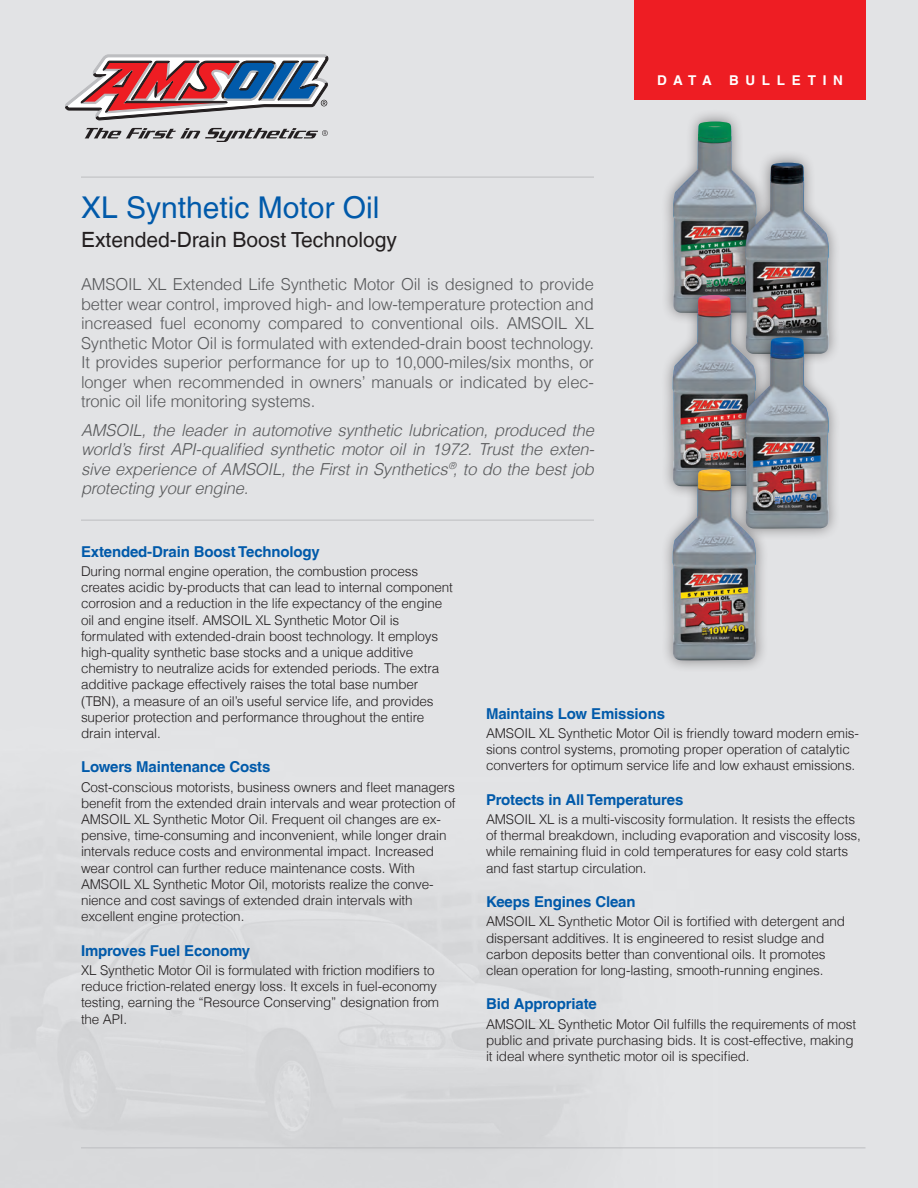
<style>
.page{position:relative;width:918px;height:1188px;background:#fff}
.page>*{position:absolute;margin:0;border:0;box-sizing:border-box;transform-origin:0 0}
.t1{font:30px "Helvetica LT";color:#015aaa}
.t2{font:21px "Helvetica LT";color:#231f20}
.t3{font:300 16.5px/19.5px "Helvetica LT";letter-spacing:-.01em;color:#57585a;text-align:justify}
.t4{font:italic 300 16.5px/19.5px "Helvetica LT";letter-spacing:-.01em;color:#57585a;text-align:justify}
.t5{font:700 15px "Helvetica LT";letter-spacing:-.01em;color:#015aaa}
.t6{font:300 13.5px/16.2px "Helvetica LT";letter-spacing:-.01em;color:#231f20}
.t7{font:700 13.5px "Helvetica LT";letter-spacing:.5em;color:#fff}
</style>
<div class="page">
<svg style="left:65px;top:55px;width:263px;height:87px;background:#b099a2"></svg>
<hr style="left:81px;top:520px;width:513px;height:1px;background:#bcbdc0">
<hr style="left:81px;top:1148px;width:785px;height:1px;background:#bcbdc0">
<hr style="left:81px;top:177px;width:513px;height:1px;background:#bcbdc0">
<div style="left:634px;top:0;width:232px;height:100px;background:#ee1d23"></div>
<div style="left:661px;top:109px;width:108px;height:216px;background:#231f20;opacity:.5"></div>
<img style="left:673px;top:122px;width:83px;height:161px">
<div style="left:733px;top:150px;width:108px;height:216px;background:#231f20;opacity:.5"></div>
<img style="left:746px;top:163px;width:83px;height:162px">
<div style="left:660px;top:283px;width:108px;height:216px;background:#231f20;opacity:.5"></div>
<img style="left:673px;top:295px;width:83px;height:162px">
<div style="left:733px;top:325px;width:108px;height:216px;background:#231f20;opacity:.5"></div>
<img style="left:746px;top:337px;width:83px;height:192px">
<div style="left:660px;top:457px;width:108px;height:216px;background:#231f20;opacity:.5"></div>
<img style="left:673px;top:469px;width:83px;height:191px">
<h1 class="t1" style="left:81px;top:190px;width:300px">XL Synthetic Motor Oil</h1>
<h2 class="t2" style="left:81px;top:227px;width:318px">Extended-Drain Boost Technology</h2>
<p class="t3" style="left:81px;top:274px;width:515px">AMSOIL XL Extended Life Synthetic Motor Oil is designed to provide better wear control, improved high- and low-temperature protection and increased fuel economy compared to conventional oils. AMSOIL XL Synthetic Motor Oil is formulated with extended-drain boost technology.<br>It provides superior performance for up to 10,000-miles/six months, or longer when recommended in owners’ manuals or indicated by elec&shy;tronic oil life monitoring systems.</p>
<p class="t4" style="left:81px;top:420px;width:515px">AMSOIL, the leader in automotive synthetic lubrication, produced the world’s first API-qualified synthetic motor oil in 1972. Trust the exten&shy;sive experience of AMSOIL, the First in Synthetics<sup>®</sup>, to do the best job protecting your engine.</p>
<p class="t7" style="left:657px;top:72px;width:56px">DATA</p>
<p class="t7" style="left:729px;top:72px;width:115px">BULLETIN</p>
<p class="t5" style="left:81px;top:542px;width:240px">Extended-Drain Boost Technology</p>
<p class="t6" style="left:81px;top:563px;width:373px">During normal engine operation, the combustion process creates acidic by-products that can lead to internal component corrosion and a reduction in the life expectancy of the engine oil and engine itself. AMSOIL XL Synthetic Motor Oil is formulated with extended-drain boost technology. It employs high-quality synthetic base stocks and a unique additive chemistry to neutralize acids for extended periods. The extra additive package effectively raises the total base number (TBN), a measure of an oil’s useful service life, and provides superior protection and performance throughout the entire drain interval.</p>
<p class="t5" style="left:81px;top:758px;width:191px">Lowers Maintenance Costs</p>
<p class="t6" style="left:81px;top:779px;width:376px">Cost-conscious motorists, business owners and fleet managers benefit from the extended drain intervals and wear protection of AMSOIL XL Synthetic Motor Oil. Frequent oil changes are ex&shy;pensive, time-consuming and inconvenient, while longer drain intervals reduce costs and environmental impact. Increased wear control can further reduce maintenance costs. With AMSOIL XL Synthetic Motor Oil, motorists realize the conve&shy;nience and cost savings of extended drain intervals with excellent engine protection.</p>
<p class="t5" style="left:81px;top:941px;width:171px">Improves Fuel Economy</p>
<p class="t6" style="left:81px;top:962px;width:360px">XL Synthetic Motor Oil is formulated with friction modifiers to reduce friction-related energy loss. It excels in fuel-economy testing, earning the “Resource Conserving” designation from the API.</p>
<p class="t5" style="left:486px;top:704px;width:181px">Maintains Low Emissions</p>
<p class="t6" style="left:486px;top:725px;width:374px">AMSOIL XL Synthetic Motor Oil is friendly toward modern emis&shy;sions control systems, promoting proper operation of catalytic converters for optimum service life and low exhaust emissions.</p>
<p class="t5" style="left:486px;top:790px;width:199px">Protects in All Temperatures</p>
<p class="t6" style="left:486px;top:811px;width:377px">AMSOIL XL is a multi-viscosity formulation. It resists the effects of thermal breakdown, including evaporation and viscosity loss, while remaining fluid in cold temperatures for easy cold starts and fast startup circulation.</p>
<p class="t5" style="left:486px;top:893px;width:151px">Keeps Engines Clean</p>
<p class="t6" style="left:486px;top:913px;width:361px">AMSOIL XL Synthetic Motor Oil is fortified with detergent and dispersant additives. It is engineered to resist sludge and carbon deposits better than conventional oils. It promotes clean operation for long-lasting, smooth-running engines.</p>
<p class="t5" style="left:486px;top:995px;width:112px">Bid Appropriate</p>
<p class="t6" style="left:486px;top:1016px;width:372px">AMSOIL XL Synthetic Motor Oil fulfills the requirements of most public and private purchasing bids. It is cost-effective, making it ideal where synthetic motor oil is specified.</p>
</div>
